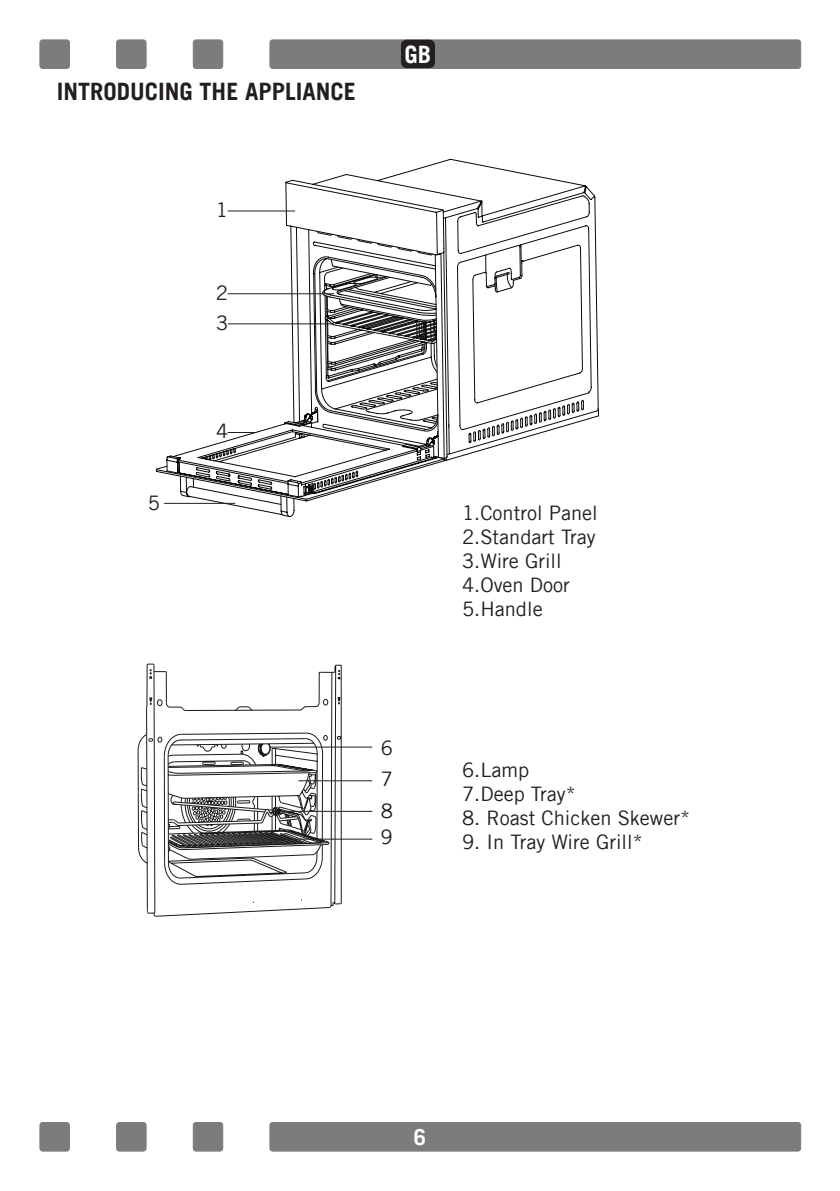
<style>
.page{position:relative;width:840px;height:1191px;background:#fff}
.page>*{position:absolute;margin:0;border:0;box-sizing:border-box;transform-origin:0 0}
.t1{font:700 24px "Trade Gothic";color:#231f20}
.t2{font:700 24px "Trade Gothic";color:#fff}
.t3{font:700 22px "Trade Gothic";color:#fff}
.t4{font:20px/24px "Trade Gothic";color:#231f20}
</style>
<div class="page">
<div style="left:270px;top:40px;width:530px;height:28px;background:#7d7c7c;border-radius:3px"></div>
<div style="left:269px;top:40px;width:531px;height:29px;border:1px solid #7d7c7c;border-radius:3px"></div>
<div style="left:40px;top:40px;width:29px;height:28px;background:#7d7c7c;border-radius:3px"></div>
<div style="left:40px;top:40px;width:30px;height:29px;border:1px solid #7d7c7c;border-radius:3px"></div>
<div style="left:193px;top:40px;width:29px;height:28px;background:#7d7c7c;border-radius:3px"></div>
<div style="left:193px;top:40px;width:30px;height:29px;border:1px solid #7d7c7c;border-radius:3px"></div>
<div style="left:116px;top:40px;width:30px;height:28px;background:#7d7c7c;border-radius:3px"></div>
<div style="left:116px;top:40px;width:30px;height:29px;border:1px solid #7d7c7c;border-radius:3px"></div>
<div style="left:270px;top:1122px;width:530px;height:29px;background:#7d7c7c;border-radius:3px"></div>
<div style="left:269px;top:1122px;width:531px;height:29px;border:1px solid #7d7c7c;border-radius:3px"></div>
<div style="left:40px;top:1122px;width:29px;height:29px;background:#7d7c7c;border-radius:3px"></div>
<div style="left:40px;top:1122px;width:30px;height:29px;border:1px solid #7d7c7c;border-radius:3px"></div>
<div style="left:193px;top:1122px;width:29px;height:29px;background:#7d7c7c;border-radius:3px"></div>
<div style="left:193px;top:1122px;width:30px;height:29px;border:1px solid #7d7c7c;border-radius:3px"></div>
<div style="left:116px;top:1122px;width:30px;height:29px;background:#7d7c7c;border-radius:3px"></div>
<div style="left:116px;top:1122px;width:30px;height:29px;border:1px solid #7d7c7c;border-radius:3px"></div>
<svg style="left:146px;top:663px;width:195px;height:253px"></svg>
<svg style="left:137px;top:702px;width:192px;height:183px"></svg>
<hr style="left:270px;top:746px;width:102px;height:1px;background:#231f20">
<hr style="left:269px;top:838px;width:103px;height:1px;background:#231f20">
<hr style="left:298px;top:780px;width:74px;height:1px;background:#231f20">
<hr style="left:271px;top:811px;width:101px;height:1px;background:#231f20">
<svg style="left:292px;top:159px;width:306px;height:261px"></svg>
<svg style="left:285px;top:180px;width:304px;height:241px"></svg>
<svg style="left:227px;top:185px;width:358px;height:276px"></svg>
<svg style="left:418px;top:321px;width:7px;height:27px"></svg>
<hr style="left:227px;top:293px;width:107px;height:1px;background:#231f20">
<hr style="left:228px;top:323px;width:105px;height:1px;background:#231f20">
<svg style="left:156px;top:415px;width:289px;height:102px"></svg>
<hr style="left:227px;top:211px;width:68px;height:1px;background:#231f20">
<div style="left:401px;top:40px;width:34px;height:28px;background:#231f20;border-radius:6px"></div>
<p class="t1" style="left:57px;top:76px;width:300px">INTRODUCING THE APPLIANCE</p>
<p class="t4" style="left:216px;top:197px;width:14px">1</p>
<p class="t4" style="left:216px;top:278px;width:14px;line-height:30px">2<br>3</p>
<p class="t4" style="left:148px;top:490px;width:14px">5</p>
<p class="t4" style="left:216px;top:418px;width:14px">4</p>
<p class="t2" style="left:404px;top:39px;width:28px">GB</p>
<p class="t4" style="left:462px;top:500px;width:137px">1.Control Panel<br>2.Standart Tray<br>3.Wire Grill<br>4.Oven Door<br>5.Handle</p>
<p class="t4" style="left:380px;top:735px;width:14px">6</p>
<p class="t4" style="left:380px;top:763px;width:14px;line-height:31.8px">7<br>8</p>
<p class="t4" style="left:380px;top:824px;width:14px">9</p>
<p class="t4" style="left:462px;top:757px;width:115px">6.Lamp<br>7.Deep Tray*</p>
<p class="t4" style="left:462px;top:805px;width:229px">8. Roast Chicken Skewer*</p>
<p class="t4" style="left:462px;top:829px;width:182px">9. In Tray Wire Grill*</p>
<p class="t3" style="left:413px;top:1123px;width:14px">6</p>
</div>
